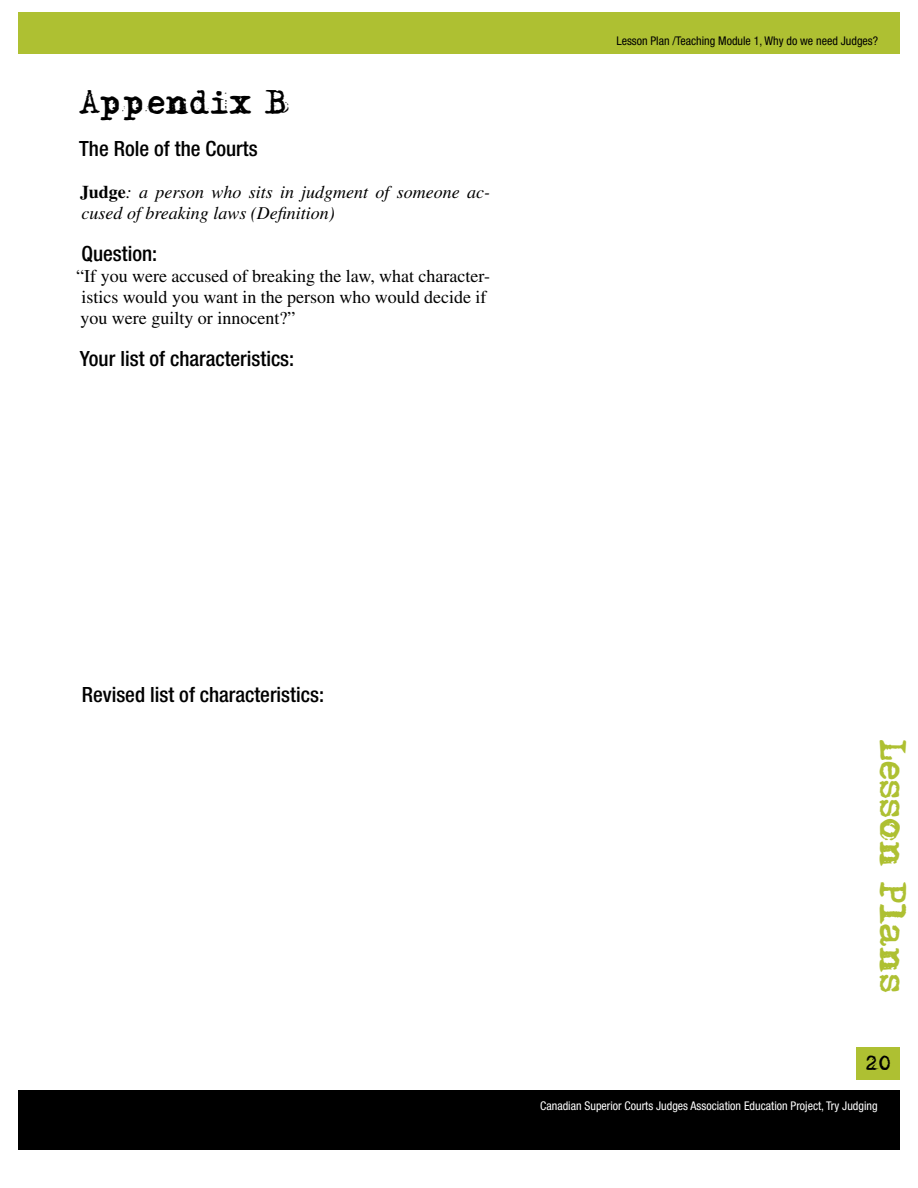
<style>
.page{position:relative;width:918px;height:1188px;background:#fff}
.page>*{position:absolute;margin:0;border:0;box-sizing:border-box;transform-origin:0 0}
.t1{font:33px "Adler accent";color:#aec032}
.t2{font:30px "Adler accent";color:#000}
.t3{font:500 condensed 21px "Helvetica Neue Std";color:#000}
.t4{font:18px/21px "Times LT Std";color:#000}
.t5{font:italic 18px/21px "Times LT Std";color:#000}
.t6{font:18px "Adler accent";color:#000}
.t7{font:condensed 12px "Helvetica Neue Std";color:#fff}
.t8{font:condensed 12px "Helvetica Neue Std";color:#000}
.s1{font-weight:700;font-style:normal}
</style>
<div class="page">
<div style="left:18px;top:12px;width:882px;height:42px;background:#aec032"></div>
<div style="left:18px;top:1090px;width:882px;height:60px;background:#000"></div>
<div style="left:856px;top:1047px;width:44px;height:33px;background:#aec032"></div>
<h2 class="t2" style="left:80px;top:90px;width:211px">Appendix B</h2>
<p class="t3" style="left:79px;top:136px;width:180px">The Role of the Courts</p>
<p class="t5" style="left:80px;top:182px;width:411px"><span class="s1">Judge</span>: a person who sits in judgment of someone ac&shy;cused of breaking laws (Definition)</p>
<p class="t3" style="left:81px;top:241px;width:77px">Question:</p>
<p class="t4" style="left:76px;top:265px;width:415px">“If you were accused of breaking the law, what character&shy;istics would you want in the person who would decide if you were guilty or innocent?”</p>
<p class="t3" style="left:80px;top:346px;width:216px">Your list of characteristics:</p>
<p class="t8" style="left:616px;top:34px;width:263px">Lesson Plan /Teaching Module 1, Why do we need Judges?</p>
<p class="t3" style="left:82px;top:682px;width:244px">Revised list of characteristics:</p>
<h1 class="t1" style="left:906px;top:740px;width:255px;rotate:90deg">Lesson Plans</h1>
<p class="t6" style="left:866px;top:1055px;width:25px">20</p>
<p class="t7" style="left:540px;top:1099px;width:339px">Canadian Superior Courts Judges Association Education Project, Try Judging</p>
</div>
